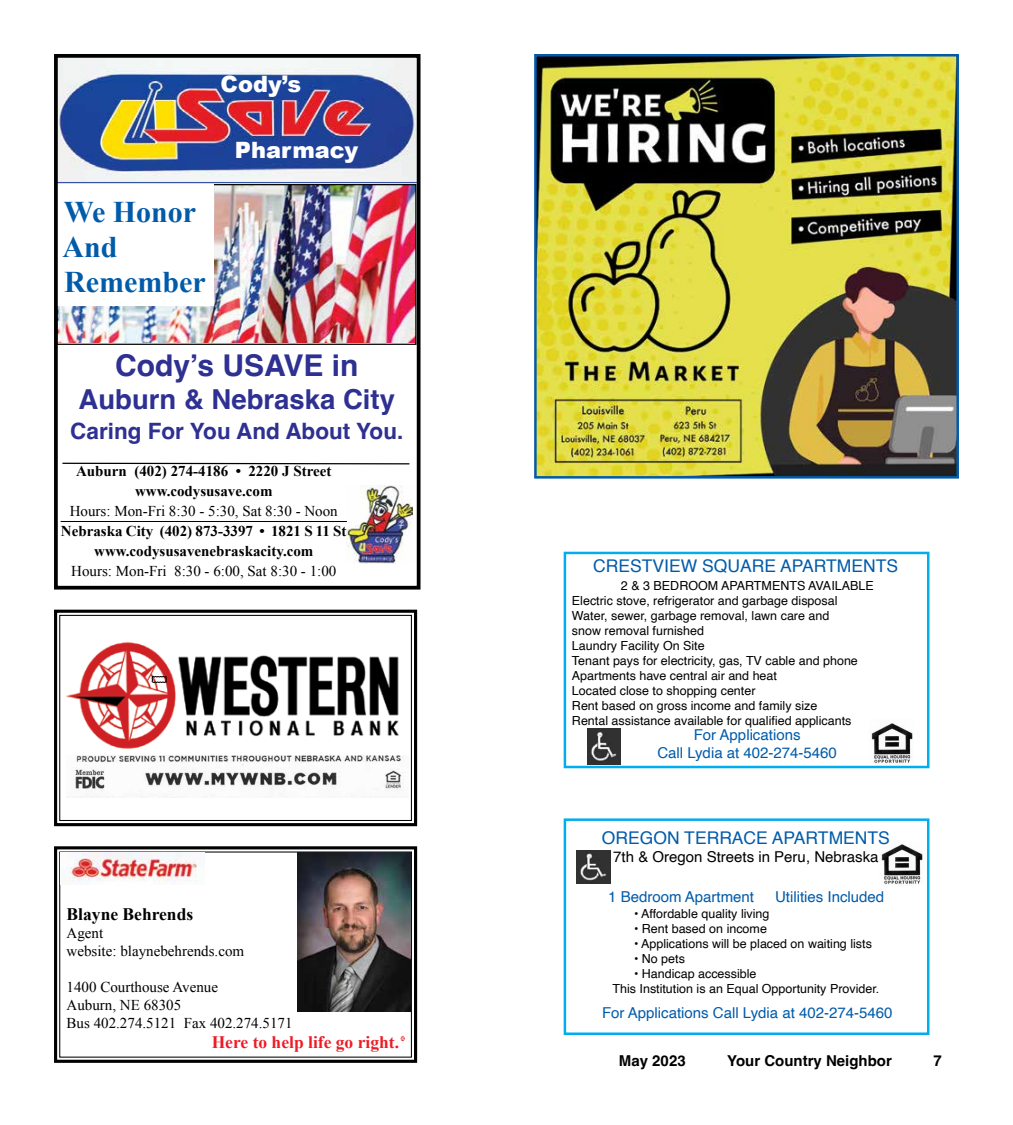
<style>
.page{position:relative;width:1013px;height:1125px;background:#fff}
.page>*{position:absolute;margin:0;border:0;box-sizing:border-box;transform-origin:0 0}
.t1{font:700 30px/35px "Times New Roman";color:#005baa}
.t2{font:700 30px "Helvetica";color:#2e3092}
.t3{font:700 27.5px "Helvetica";color:#2e3092}
.t4{font:700 22.5px "Helvetica";color:#2e3092}
.t5{font:900 22.5px "Arial";color:#fff}
.t6{font:17.5px "Helvetica";color:#005baa}
.t7{font:700 17.5px "Times New Roman";color:#ed1c26}
.t8{font:700 17.5px "Times New Roman";color:#000}
.t9{font:15px/18px "Times New Roman";color:#000}
.t10{font:700 15px/20px "Times New Roman";color:#000;text-align:center}
.t11{font:15px/18px "Helvetica";color:#005baa;text-align:center}
.t12{font:15px "Helvetica";color:#000}
.t13{font:700 15px "Helvetica";color:#000}
.t14{font:12.5px/15px "Helvetica";color:#000}
.t15{font:700 5px "Minion Pro";color:#fff}
</style>
<div class="page">
<svg style="left:54px;top:846px;width:364px;height:217px"></svg>
<div style="left:59px;top:852px;width:353px;height:206px;border:1px solid #000"></div>
<img style="left:297px;top:853px;width:114px;height:158px">
<img style="left:60px;top:853px;width:145px;height:31px">
<div style="left:563px;top:818px;width:366px;height:217px;border:2px solid #00aeef"></div>
<img style="left:576px;top:850px;width:34px;height:34px">
<img style="left:881px;top:844px;width:42px;height:40px">
<div style="left:563px;top:552px;width:366px;height:216px;border:2px solid #00aeef"></div>
<img style="left:587px;top:729px;width:33px;height:36px">
<img style="left:871px;top:723px;width:42px;height:40px">
<svg style="left:54px;top:609px;width:364px;height:218px"></svg>
<div style="left:59px;top:615px;width:353px;height:206px;border:1px solid #000"></div>
<svg style="left:152px;top:676px;width:15px;height:7px"></svg>
<img style="left:59px;top:59px;width:356px;height:123px">
<hr style="left:57px;top:182px;width:360px;height:1px;background:#3953a4">
<svg style="left:62px;top:462px;width:348px;height:3px"></svg>
<img style="left:346px;top:486px;width:66px;height:78px">
<hr style="left:61px;top:521px;width:286px;height:1px;background:#000">
<img style="left:59px;top:186px;width:355px;height:156px">
<div style="left:56px;top:184px;width:360px;height:161px;border:1px solid #000"></div>
<div style="left:57px;top:185px;width:157px;height:121px;background:#fff"></div>
<div style="left:54px;top:54px;width:366px;height:536px;border:4px solid #000"></div>
<img style="left:537px;top:57px;width:418px;height:419px">
<div style="left:534px;top:54px;width:424px;height:425px;border:2px solid #005baa"></div>
<h3 class="t5" style="left:220px;top:68px;width:82px">Cody’s</h3>
<h1 class="t1" style="left:63px;top:194px;width:145px">We Honor<br>And<br>Remember</h1>
<h3 class="t5" style="left:235px;top:134px;width:125px">Pharmacy</h3>
<h1 class="t2" style="left:115px;top:347px;width:245px">Cody’s USAVE in</h1>
<h2 class="t3" style="left:79px;top:382px;width:318px">Auburn &amp; Nebraska City</h2>
<h3 class="t4" style="left:70px;top:417px;width:334px">Caring For You And About You.</h3>
<p class="t10" style="left:76px;top:460px;width:257px">Auburn (402) 274-4186 • 2220 J Street www.codysusave.com</p>
<p class="t9" style="left:70px;top:502px;width:269px">Hours: Mon-Fri 8:30 - 5:30, Sat 8:30 - Noon</p>
<p class="t10" style="left:61px;top:520px;width:287px">Nebraska City (402) 873-3397 • 1821 S 11 St www.codysusavenebraskacity.com</p>
<p class="t9" style="left:71px;top:562px;width:267px">Hours: Mon-Fri 8:30 - 6:00, Sat 8:30 - 1:00</p>
<h3 class="t8" style="left:67px;top:902px;width:128px">Blayne Behrends</h3>
<p class="t9" style="left:67px;top:923px;width:179px">Agent<br>website: blaynebehrends.com</p>
<p class="t9" style="left:67px;top:977px;width:227px">1400 Courthouse Avenue<br>Auburn, NE 68305<br>Bus 402.274.5121 Fax 402.274.5171</p>
<h3 class="t7" style="left:212px;top:1030px;width:189px">Here to help life go right.</h3>
<p class="t15" style="left:401px;top:1035px;width:5px">R</p>
<h3 class="t6" style="left:593px;top:553px;width:306px">CRESTVIEW SQUARE APARTMENTS</h3>
<p class="t14" style="left:572px;top:594px;width:287px">Electric stove, refrigerator and garbage disposal Water, sewer, garbage removal, lawn care and snow removal furnished<br>Laundry Facility On Site<br>Tenant pays for electricity, gas, TV cable and phone Apartments have central air and heat<br>Located close to shopping center<br>Rent based on gross income and family size<br>Rental assistance available for qualified applicants</p>
<p class="t14" style="left:621px;top:578px;width:254px">2 &amp; 3 BEDROOM APARTMENTS AVAILABLE</p>
<p class="t11" style="left:657px;top:726px;width:181px">For Applications<br>Call Lydia at 402-274-5460</p>
<h3 class="t6" style="left:602px;top:824px;width:289px">OREGON TERRACE APARTMENTS</h3>
<p class="t12" style="left:613px;top:845px;width:267px">7th &amp; Oregon Streets in Peru, Nebraska</p>
<p class="t11" style="left:608px;top:888px;width:147px">1 Bedroom Apartment</p>
<p class="t11" style="left:775px;top:888px;width:111px">Utilities Included</p>
<p class="t14" style="left:634px;top:906px;width:137px">• Affordable quality living</p>
<p class="t14" style="left:634px;top:921px;width:134px">• Rent based on income</p>
<p class="t14" style="left:634px;top:936px;width:239px">• Applications will be placed on waiting lists</p>
<p class="t14" style="left:634px;top:951px;width:52px">• No pets</p>
<p class="t14" style="left:612px;top:966px;width:268px;text-indent:22px">• Handicap accessible<br>This Institution is an Equal Opportunity Provider.</p>
<p class="t11" style="left:602px;top:1004px;width:292px">For Applications Call Lydia at 402-274-5460</p>
<p class="t13" style="left:619px;top:1052px;width:68px">May 2023</p>
<p class="t13" style="left:727px;top:1052px;width:166px">Your Country Neighbor</p>
<p class="t13" style="left:933px;top:1052px;width:10px">7</p>
</div>
